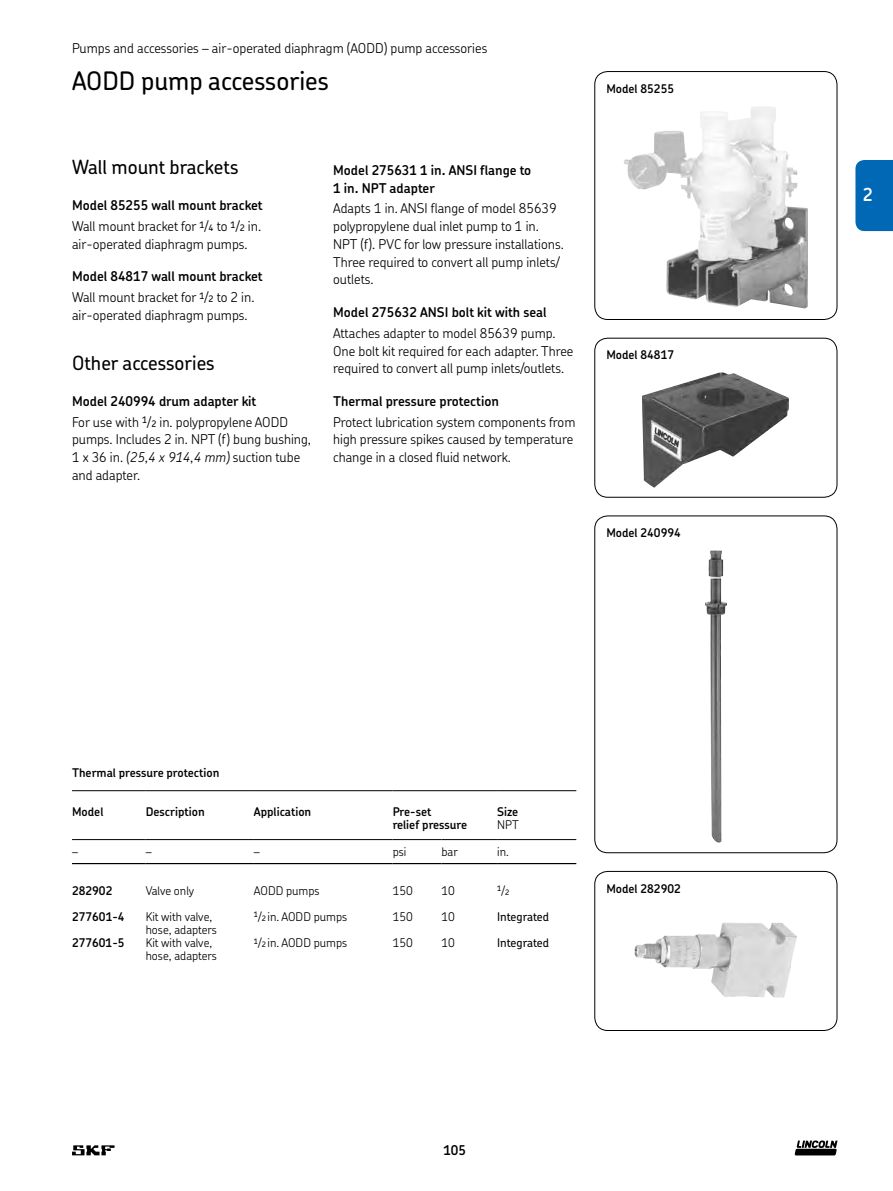
<style>
.page{position:relative;width:893px;height:1191px;background:#fff}
.page>*{position:absolute;margin:0;border:0;box-sizing:border-box;transform-origin:0 0}
.t1{font:500 25.5px "SKF Chevin";color:#000}
.t2{font:500 19.5px "SKF Chevin";color:#000}
.t3{font:600 18px "SKF Chevin";color:#fff}
.t4{font:300 13.5px/17.9px "SKF Chevin";color:#000}
.t5{font:600 13.5px/20.9px "SKF Chevin";color:#000}
.t6{font:600 12px "SKF Chevin";color:#000}
.t7{font:300 12px/13px "SKF Chevin";color:#000}
.t8{font:500 12px "SKF Chevin";color:#000}
.t9{font:500 7.5px "SKF Chevin";color:#000}
.s1{font-weight:300}
.s2{font-weight:500;font-size:9px}
.s3{font-weight:600}
.s4{font-style:italic}
.s5{font-weight:300;font-size:12px}
.s6{font-weight:500;font-size:7.5px}
</style>
<div class="page">
<div style="left:855px;top:160px;width:37px;height:71px;background:#0068b5"></div>
<hr style="left:72px;top:790px;width:74px;height:1px;background:#000">
<hr style="left:146px;top:790px;width:108px;height:1px;background:#000">
<hr style="left:254px;top:790px;width:138px;height:1px;background:#000">
<hr style="left:392px;top:790px;width:105px;height:1px;background:#000">
<hr style="left:497px;top:790px;width:79px;height:1px;background:#000">
<hr style="left:72px;top:839px;width:74px;height:1px;background:#000">
<hr style="left:72px;top:863px;width:74px;height:1px;background:#000">
<hr style="left:146px;top:839px;width:108px;height:1px;background:#000">
<hr style="left:146px;top:863px;width:108px;height:1px;background:#000">
<hr style="left:254px;top:839px;width:138px;height:1px;background:#000">
<hr style="left:254px;top:863px;width:138px;height:1px;background:#000">
<hr style="left:392px;top:839px;width:49px;height:1px;background:#000">
<hr style="left:392px;top:863px;width:49px;height:1px;background:#000">
<hr style="left:441px;top:839px;width:56px;height:1px;background:#000">
<hr style="left:441px;top:863px;width:56px;height:1px;background:#000">
<hr style="left:497px;top:839px;width:79px;height:1px;background:#000">
<hr style="left:497px;top:863px;width:79px;height:1px;background:#000">
<svg style="left:594px;top:72px;width:243px;height:248px"></svg>
<img style="left:623px;top:106px;width:140px;height:93px">
<div style="left:594px;top:71px;width:243px;height:249px;border:1px solid #000;border-radius:13px"></div>
<div style="left:594px;top:338px;width:243px;height:160px;border:1px solid #000;border-radius:13px"></div>
<img style="left:705px;top:550px;width:22px;height:293px">
<div style="left:594px;top:515px;width:243px;height:338px;border:1px solid #000;border-radius:13px"></div>
<img style="left:634px;top:922px;width:140px;height:75px">
<div style="left:594px;top:871px;width:243px;height:160px;border:1px solid #000;border-radius:13px"></div>
<img style="left:642px;top:372px;width:147px;height:116px">
<svg style="left:72px;top:1145px;width:43px;height:10px"></svg>
<svg style="left:794px;top:1140px;width:43px;height:15px"></svg>
<p class="t4" style="left:72px;top:39px;width:417px">Pumps and accessories – air-operated diaphragm (AODD) pump accessories</p>
<p class="t1" style="left:72px;top:64px;width:258px">AODD pump accessories</p>
<p class="t2" style="left:72px;top:154px;width:168px">Wall mount brackets</p>
<p class="t5" style="left:72px;top:195px;width:192px">Model 85255 wall mount bracket<br><span class="s1">Wall mount bracket for</span> <sup>1</sup><span class="s1">/</span><span class="s2">4</span> <span class="s1">to</span> <sup>1</sup><span class="s1">/</span><span class="s2">2</span> <span class="s1">in.</span></p>
<p class="t4" style="left:72px;top:235px;width:175px">air-operated diaphragm pumps.</p>
<p class="t5" style="left:72px;top:266px;width:192px">Model 84817 wall mount bracket<br><span class="s1">Wall mount bracket for</span> <sup>1</sup><span class="s1">/</span><span class="s2">2</span> <span class="s1">to 2 in.</span></p>
<p class="t4" style="left:72px;top:306px;width:175px">air-operated diaphragm pumps.</p>
<p class="t2" style="left:72px;top:350px;width:144px">Other accessories</p>
<p class="t4" style="left:72px;top:390px;width:217px;line-height:20.9px"><span class="s3">Model 240994 drum adapter kit<br></span>For use with <sup>1</sup>/<span class="s2">2</span> in. polypropylene AODD</p>
<p class="t4" style="left:72px;top:430px;width:240px">pumps. Includes 2 in. NPT (f) bung bushing,<br>1 x 36 in. <span class="s4">(25,4 x 914,4 mm)</span> suction tube and adapter.</p>
<p class="t5" style="left:333px;top:161px;width:200px;line-height:17.9px">Model 275631 1 in. ANSI flange to<br>1 in. NPT adapter</p>
<p class="t4" style="left:333px;top:199px;width:231px">Adapts 1 in. ANSI flange of model 85639 polypropylene dual inlet pump to 1 in.<br>NPT (f). PVC for low pressure installations.<br>Three required to convert all pump inlets/ outlets.</p>
<p class="t4" style="left:333px;top:301px;width:222px;line-height:20.9px"><span class="s3">Model 275632 ANSI bolt kit with seal<br></span>Attaches adapter to model 85639 pump.</p>
<p class="t4" style="left:333px;top:341px;width:242px">One bolt kit required for each adapter. Three required to convert all pump inlets/outlets.</p>
<p class="t4" style="left:333px;top:390px;width:244px;line-height:20.9px"><span class="s3">Thermal pressure protection<br></span>Protect lubrication system components from</p>
<p class="t4" style="left:333px;top:430px;width:241px">high pressure spikes caused by temperature change in a closed fluid network.</p>
<p class="t6" style="left:606px;top:81px;width:69px">Model 85255</p>
<p class="t6" style="left:606px;top:347px;width:69px">Model 84817</p>
<p class="t6" style="left:606px;top:525px;width:76px">Model 240994</p>
<p class="t6" style="left:72px;top:765px;width:149px">Thermal pressure protection</p>
<p class="t6" style="left:72px;top:804px;width:33px">Model</p>
<p class="t6" style="left:146px;top:804px;width:60px">Description</p>
<p class="t6" style="left:254px;top:804px;width:59px">Application</p>
<p class="t6" style="left:392px;top:804px;width:40px">Pre-set</p>
<p class="t6" style="left:497px;top:804px;width:23px">Size</p>
<p class="t6" style="left:392px;top:817px;width:76px">relief pressure</p>
<p class="t7" style="left:497px;top:818px;width:23px">NPT</p>
<p class="t7" style="left:72px;top:844px;width:7px">–</p>
<p class="t7" style="left:146px;top:844px;width:7px">–</p>
<p class="t7" style="left:254px;top:844px;width:7px">–</p>
<p class="t7" style="left:392px;top:844px;width:15px">psi</p>
<p class="t7" style="left:441px;top:844px;width:18px">bar</p>
<p class="t7" style="left:497px;top:844px;width:12px">in.</p>
<p class="t6" style="left:72px;top:883px;width:42px">282902</p>
<p class="t7" style="left:146px;top:884px;width:50px">Valve only</p>
<p class="t7" style="left:254px;top:884px;width:67px">AODD pumps</p>
<p class="t7" style="left:392px;top:884px;width:22px">150</p>
<p class="t7" style="left:441px;top:884px;width:15px">10</p>
<p class="t9" style="left:497px;top:885px;width:14px">1<span class="s5">/</span>2</p>
<p class="t6" style="left:72px;top:909px;width:54px">277601-4</p>
<p class="t7" style="left:146px;top:910px;width:73px">Kit with valve, hose, adapters</p>
<p class="t7" style="left:254px;top:910px;width:95px"><sup>1</sup>/<span class="s6">2</span> in. AODD pumps</p>
<p class="t7" style="left:392px;top:910px;width:22px">150</p>
<p class="t7" style="left:441px;top:910px;width:15px">10</p>
<p class="t8" style="left:497px;top:909px;width:53px">Integrated</p>
<p class="t6" style="left:72px;top:935px;width:54px">277601-5</p>
<p class="t7" style="left:146px;top:936px;width:73px">Kit with valve, hose, adapters</p>
<p class="t7" style="left:254px;top:936px;width:95px"><sup>1</sup>/<span class="s6">2</span> in. AODD pumps</p>
<p class="t7" style="left:392px;top:936px;width:22px">150</p>
<p class="t7" style="left:441px;top:936px;width:15px">10</p>
<p class="t8" style="left:497px;top:935px;width:53px">Integrated</p>
<p class="t6" style="left:606px;top:881px;width:76px">Model 282902</p>
<p class="t5" style="left:443px;top:1140px;width:24px">105</p>
<p class="t3" style="left:862px;top:183px;width:12px">2</p>
</div>
